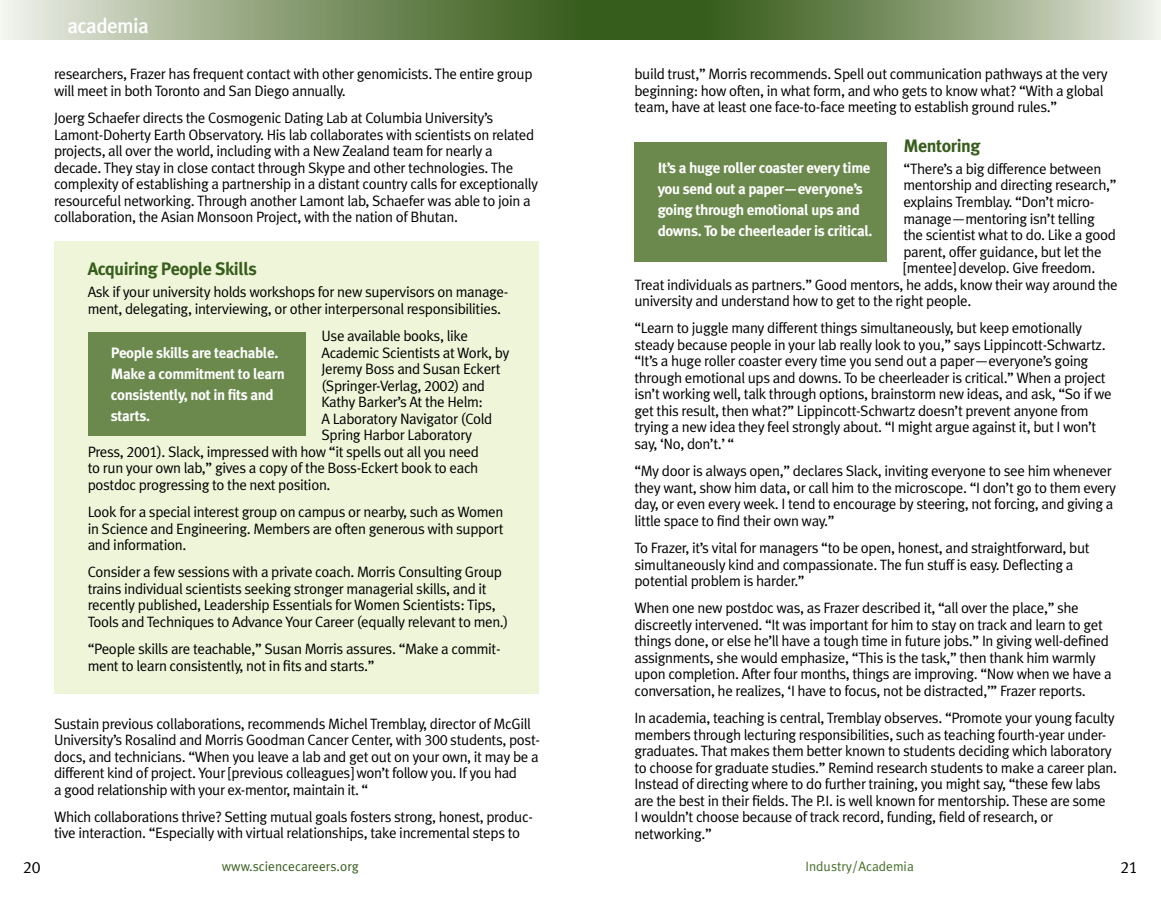
<style>
.page{position:relative;width:1161px;height:905px;background:#fff}
.page>*{position:absolute;margin:0;border:0;box-sizing:border-box;transform-origin:0 0}
.t1{font:500 21px "Meta Plus";letter-spacing:-.03em;color:#fff}
.t2{font:700 18px "Meta Plus";letter-spacing:-.025em;color:#375d1d}
.t3{font:16.5px "Meta Plus Normal Caps";color:#000}
.t4{font:15px/16.5px "Meta Plus Normal";letter-spacing:-.025em;color:#000}
.t5{font:700 15px/21px "Meta Plus";letter-spacing:-.025em;color:#fff}
.t6{font:13.5px "Meta Plus Normal";color:#375d1d}
.t7{font:13.5px "Meta Plus Normal";color:#456f27}
.s1{font-family:"Meta Plus Normal Caps"}
</style>
<div class="page">
<div style="left:55px;top:241px;width:484px;height:452px;background:#eff5d8"></div>
<div style="left:0;top:0;width:580px;height:40px;background:linear-gradient(to right,#eaece3,#315611)"></div>
<div style="left:88px;top:332px;width:217px;height:104px;background:#6b894d"></div>
<svg style="left:580px;top:0;width:581px;height:40px;background:#799164"></svg>
<div style="left:634px;top:142px;width:253px;height:119px;background:#6b894d"></div>
<h1 class="t1" style="left:68px;top:13px;width:83px">academia</h1>
<p class="t4" style="left:54px;top:66px;width:480px">researchers, Frazer has frequent contact with other genomicists. The entire group will meet in both Toronto and San Diego annually.</p>
<p class="t4" style="left:54px;top:110px;width:486px">Joerg Schaefer directs the Cosmogenic Dating Lab at Columbia University’s Lamont-Doherty Earth Observatory. His lab collaborates with scientists on related projects, all over the world, including with a New Zealand team for nearly a decade. They stay in close contact through Skype and other technologies. The complexity of establishing a partnership in a distant country calls for exceptionally resourceful networking. Through another Lamont lab, Schaefer was able to join a collaboration, the Asian Monsoon Project, with the nation of Bhutan.</p>
<p class="t2" style="left:88px;top:259px;width:171px">Acquiring People Skills</p>
<p class="t4" style="left:88px;top:284px;width:422px">Ask if your university holds workshops for new supervisors on manage&shy;ment, delegating, interviewing, or other interpersonal responsibilities.</p>
<p class="t4" style="left:322px;top:327px;width:148px">Use available books, like</p>
<p class="t4" style="left:322px;top:344px;width:190px">Academic Scientists at Work, by</p>
<p class="t4" style="left:322px;top:360px;width:181px">Jeremy Boss and Susan Eckert</p>
<p class="t4" style="left:322px;top:377px;width:165px">(Springer-Verlag, <span class="s1">2002</span>) and</p>
<p class="t4" style="left:322px;top:393px;width:163px">Kathy Barker’s At the Helm:</p>
<p class="t4" style="left:322px;top:410px;width:172px">A Laboratory Navigator (Cold</p>
<p class="t4" style="left:322px;top:426px;width:152px">Spring Harbor Laboratory</p>
<p class="t4" style="left:88px;top:443px;width:393px">Press, <span class="s1">2001</span>). Slack, impressed with how “it spells out all you need</p>
<p class="t4" style="left:88px;top:459px;width:392px">to run your own lab,” gives a copy of the Boss-Eckert book to each</p>
<p class="t4" style="left:88px;top:476px;width:244px">postdoc progressing to the next position.</p>
<p class="t4" style="left:88px;top:503px;width:417px;text-align:justify">Look for a special interest group on campus or nearby, such as Women in Science and Engineering. Members are often generous with support and information.</p>
<p class="t4" style="left:88px;top:563px;width:422px">Consider a few sessions with a private coach. Morris Consulting Group trains individual scientists seeking stronger managerial skills, and it recently published, Leadership Essentials for Women Scientists: Tips, Tools and Techniques to Advance Your Career (equally relevant to men.)</p>
<p class="t4" style="left:88px;top:640px;width:414px">“People skills are teachable,” Susan Morris assures. “Make a commit&shy;ment to learn consistently, not in fits and starts.”</p>
<p class="t5" style="left:111px;top:342px;width:175px">People skills are teachable.<br>Make a commitment to learn consistently, not in fits and starts.</p>
<p class="t4" style="left:54px;top:715px;width:487px">Sustain previous collaborations, recommends Michel Tremblay, director of McGill University’s Rosalind and Morris Goodman Cancer Center, with <span class="s1">300</span> students, post&shy;docs, and technicians. “When you leave a lab and get out on your own, it may be a different kind of project. Your [previous colleagues] won’t follow you. If you had<br>a good relationship with your ex-mentor, maintain it. “</p>
<p class="t4" style="left:54px;top:808px;width:480px">Which collaborations thrive? Setting mutual goals fosters strong, honest, produc&shy;tive interaction. “Especially with virtual relationships, take incremental steps to</p>
<p class="t4" style="left:634px;top:66px;width:475px">build trust,” Morris recommends. Spell out communication pathways at the very beginning: how often, in what form, and who gets to know what? “With a global team, have at least one face-to-face meeting to establish ground rules.”</p>
<p class="t2" style="left:903px;top:135px;width:79px">Mentoring</p>
<p class="t4" style="left:903px;top:160px;width:199px">“There’s a big difference between</p>
<p class="t4" style="left:903px;top:177px;width:215px">mentorship and directing research,”</p>
<p class="t4" style="left:903px;top:193px;width:192px">explains Tremblay. “Don’t micro-</p>
<p class="t4" style="left:903px;top:210px;width:193px">manage—mentoring isn’t telling</p>
<p class="t4" style="left:903px;top:226px;width:214px">the scientist what to do. Like a good</p>
<p class="t4" style="left:903px;top:243px;width:200px">parent, offer guidance, but let the</p>
<p class="t4" style="left:903px;top:259px;width:193px">[mentee] develop. Give freedom.</p>
<p class="t4" style="left:635px;top:276px;width:485px">Treat individuals as partners.” Good mentors, he adds, know their way around the</p>
<p class="t4" style="left:635px;top:292px;width:338px">university and understand how to get to the right people.</p>
<p class="t4" style="left:635px;top:320px;width:479px">“Learn to juggle many different things simultaneously, but keep emotionally steady because people in your lab really look to you,” says Lippincott-Schwartz. “It’s a huge roller coaster every time you send out a paper—everyone’s going through emotional ups and downs. To be cheerleader is critical.” When a project isn’t working well, talk through options, brainstorm new ideas, and ask, “So if we get this result, then what?” Lippincott-Schwartz doesn’t prevent anyone from trying a new idea they feel strongly about. “I might argue against it, but I won’t say, ‘No, don’t.’ “</p>
<p class="t4" style="left:635px;top:462px;width:483px">“My door is always open,” declares Slack, inviting everyone to see him whenever they want, show him data, or call him to the microscope. “I don’t go to them every day, or even every week. I tend to encourage by steering, not forcing, and giving a little space to find their own way.”</p>
<p class="t4" style="left:635px;top:539px;width:457px">To Frazer, it’s vital for managers “to be open, honest, and straightforward, but simultaneously kind and compassionate. The fun stuff is easy. Deflecting a potential problem is harder.”</p>
<p class="t4" style="left:635px;top:599px;width:479px">When one new postdoc was, as Frazer described it, “all over the place,” she discreetly intervened. “It was important for him to stay on track and learn to get things done, or else he’ll have a tough time in future jobs.” In giving well-defined assignments, she would emphasize, “This is the task,” then thank him warmly upon completion. After four months, things are improving. “Now when we have a conversation, he realizes, ‘I have to focus, not be distracted,’” Frazer reports.</p>
<p class="t4" style="left:635px;top:709px;width:484px">In academia, teaching is central, Tremblay observes. “Promote your young faculty members through lecturing responsibilities, such as teaching fourth-year under&shy;graduates. That makes them better known to students deciding which laboratory to choose for graduate studies.” Remind research students to make a career plan.<br>Instead of directing where to do further training, you might say, “these few labs are the best in their fields. The P.I. is well known for mentorship. These are some<br>I wouldn’t choose because of track record, funding, field of research, or networking.”</p>
<p class="t5" style="left:658px;top:157px;width:216px">It’s a huge roller coaster every time you send out a paper—everyone’s going through emotional ups and downs. To be cheerleader is critical.</p>
<p class="t3" style="left:23px;top:857px;width:19px">20</p>
<p class="t6" style="left:222px;top:858px;width:138px">www.sciencecareers.org</p>
<p class="t7" style="left:806px;top:858px;width:110px">Industry/Academia</p>
<p class="t3" style="left:1120px;top:857px;width:19px">21</p>
</div>
